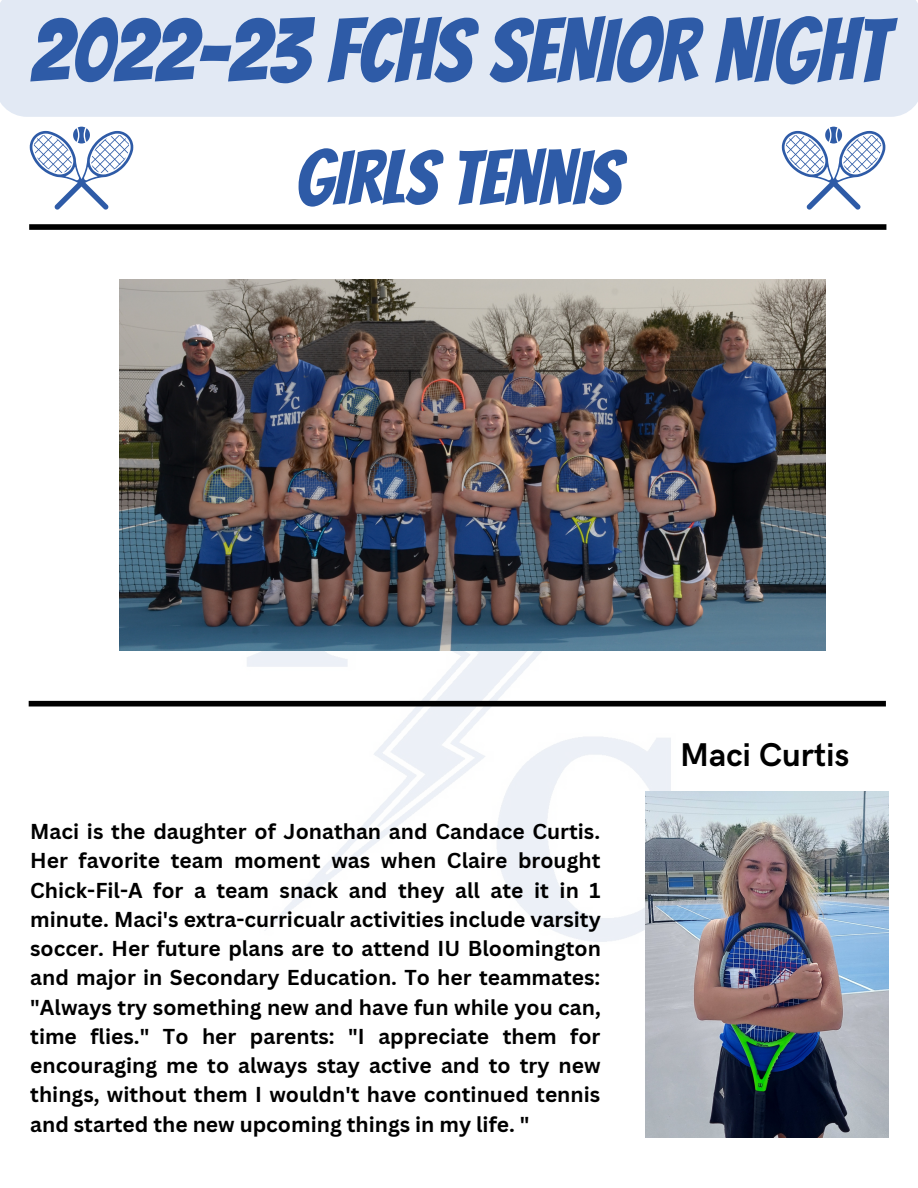
<style>
.page{position:relative;width:918px;height:1188px;background:#fff}
.page>*{position:absolute;margin:0;border:0;box-sizing:border-box;transform-origin:0 0}
.t1{font:88.5px "Bangers";color:#2e5ba7}
.t2{font:75.45px "Bangers";color:#2e5ba7}
.t3{font:700 33px "HK Grotesk";color:#000}
.t4{font:700 21px/29.2px "Canva Sans";color:#000;text-align:justify}
</style>
<div class="page">
<div style="left:29px;top:224px;width:857px;height:6px;background:#000"></div>
<div style="left:29px;top:701px;width:857px;height:5px;background:#000"></div>
<svg style="left:30px;top:127px;width:103px;height:83px"></svg>
<svg style="left:782px;top:127px;width:103px;height:83px"></svg>
<img style="left:645px;top:791px;width:243px;height:347px">
<img style="left:119px;top:279px;width:707px;height:372px">
<div style="left:0;top:0;width:918px;height:117px;background:#e2e9f4"></div>
<h1 class="t1" style="left:30px;top:4px;width:859px">2022-23 FCHS SENIOR NIGHT</h1>
<h2 class="t2" style="left:295px;top:138px;width:327px">GIRLS TENNIS</h2>
<p class="t4" style="left:30px;top:816px;width:572px">Maci is the daughter of Jonathan and Candace Curtis.<br>Her favorite team moment was when Claire brought Chick-Fil-A for a team snack and they all ate it in 1 minute. Maci's extra-curricualr activities include varsity soccer. Her future plans are to attend IU Bloomington and major in Secondary Education. To her teammates: "Always try something new and have fun while you can, time flies." To her parents: "I appreciate them for encouraging me to always stay active and to try new things, without them I wouldn't have continued tennis and started the new upcoming things in my life. "</p>
<h3 class="t3" style="left:680px;top:737px;width:171px">Maci Curtis</h3>
</div>
